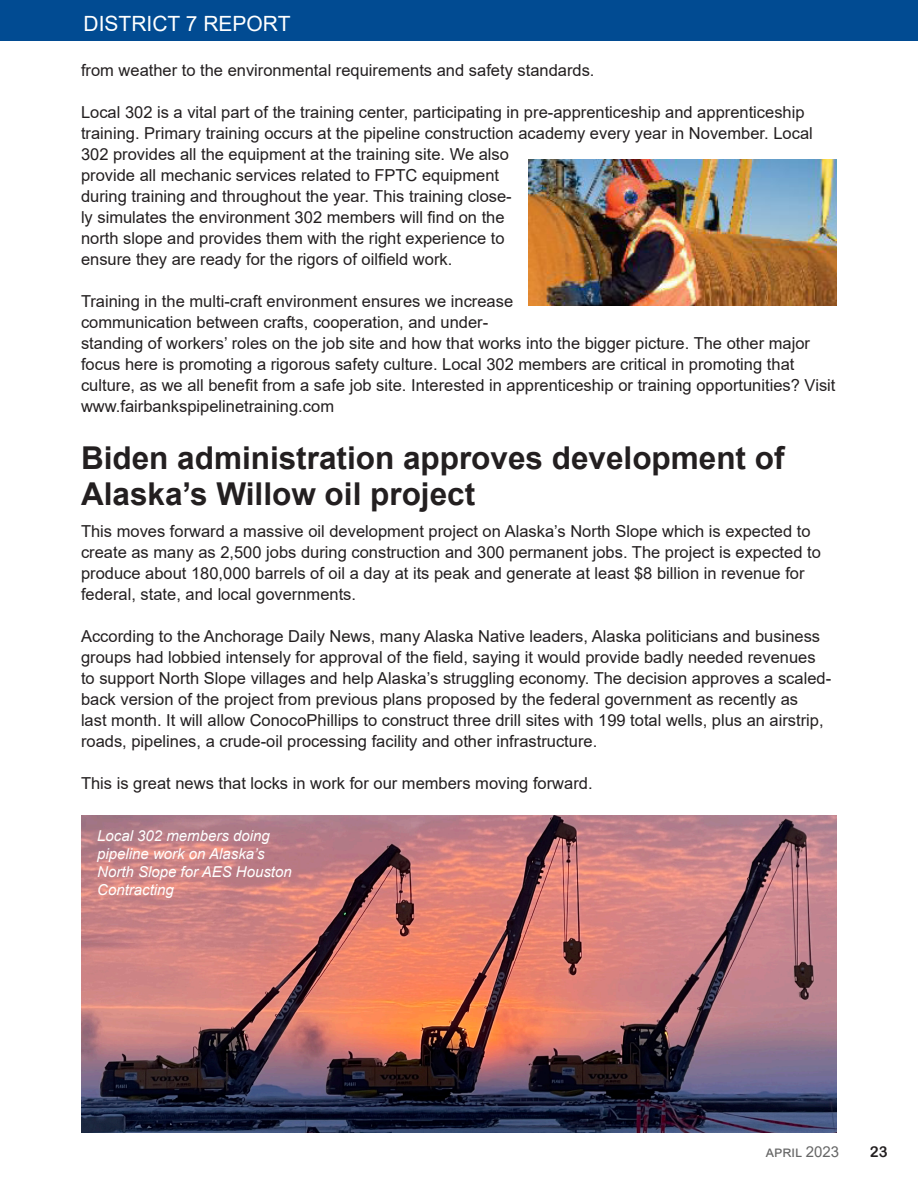
<style>
.page{position:relative;width:918px;height:1188px;background:#fff}
.page>*{position:absolute;margin:0;border:0;box-sizing:border-box;transform-origin:0 0}
.Normal__Web{font:700 31.5px/36px "Arial";color:#231f20}
.t1{font:21px "Arial";color:#fff}
.t2{font:16.5px/21px "Arial";color:#231f20}
.t3{font:italic 15px/18px "Arial";color:#fff}
.t4{font:15px "Arial";color:#666}
.t5{font:15px "Arial Rounded MT Bold";color:#231f20}
</style>
<div class="page">
<div style="left:0;top:0;width:918px;height:40px;background:#014b92"></div>
<img style="left:528px;top:159px;width:309px;height:147px">
<img style="left:81px;top:815px;width:756px;height:317px">
<p class="t1" style="left:84px;top:9px;width:208px">DISTRICT 7 REPORT</p>
<p class="t2" style="left:81px;top:59px;width:515px">from weather to the environmental requirements and safety standards.</p>
<p class="t2" style="left:81px;top:101px;width:733px">Local 302 is a vital part of the training center, participating in pre-apprenticeship and apprenticeship training. Primary training occurs at the pipeline construction academy every year in November. Local 302 provides all the equipment at the training site. We also<br>provide all mechanic services related to FPTC equipment<br>during training and throughout the year. This training close-<br>ly simulates the environment 302 members will find on the<br>north slope and provides them with the right experience to<br>ensure they are ready for the rigors of oilfield work.</p>
<p class="t2" style="left:81px;top:290px;width:756px">Training in the multi-craft environment ensures we increase<br>communication between crafts, cooperation, and under-<br>standing of workers’ roles on the job site and how that works into the bigger picture. The other major focus here is promoting a rigorous safety culture. Local 302 members are critical in promoting that culture, as we all benefit from a safe job site. Interested in apprenticeship or training opportunities? Visit www.fairbankspipelinetraining.com</p>
<p class="Normal__Web" style="left:81px;top:440px;width:705px">Biden administration approves development of<br>Alaska’s Willow oil project</p>
<p class="t2" style="left:81px;top:521px;width:741px">This moves forward a massive oil development project on Alaska’s North Slope which is expected to create as many as 2,500 jobs during construction and 300 permanent jobs. The project is expected to produce about 180,000 barrels of oil a day at its peak and generate at least $8 billion in revenue for federal, state, and local governments.</p>
<p class="t2" style="left:81px;top:626px;width:752px">According to the Anchorage Daily News, many Alaska Native leaders, Alaska politicians and business groups had lobbied intensely for approval of the field, saying it would provide badly needed revenues to support North Slope villages and help Alaska’s struggling economy. The decision approves a scaled&shy;back version of the project from previous plans proposed by the federal government as recently as<br>last month. It will allow ConocoPhillips to construct three drill sites with 199 total wells, plus an airstrip, roads, pipelines, a crude-oil processing facility and other infrastructure.</p>
<p class="t2" style="left:81px;top:773px;width:513px">This is great news that locks in work for our members moving forward.</p>
<p class="t3" style="left:97px;top:827px;width:196px">Local 302 members doing pipeline work on Alaska’s<br>North Slope for AES Houston<br>Contracting</p>
<p class="t4" style="left:766px;top:1142px;width:75px">april 2023</p>
<p class="t5" style="left:870px;top:1143px;width:19px">23</p>
</div>
